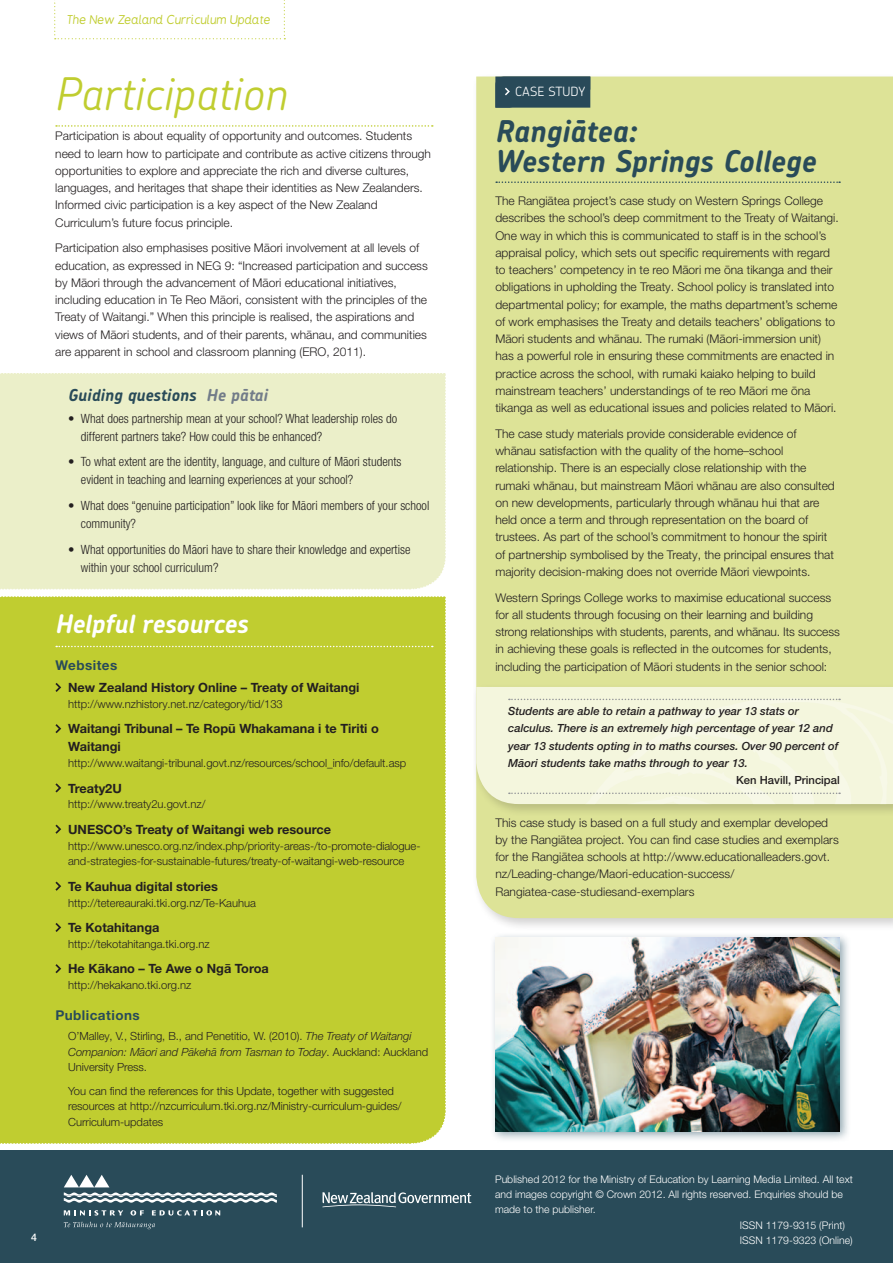
<style>
.page{position:relative;width:893px;height:1263px;background:#fff}
.page>*{position:absolute;margin:0;border:0;box-sizing:border-box;transform-origin:0 0}
.t1{font:italic 300 45px "Chevin Pro";letter-spacing:.01em;color:#c0cd30}
.t2{font:italic 700 30px/30px "Chevin Pro";color:#294b59}
.t3{font:italic 700 25.5px "Chevin Pro";letter-spacing:-.005em;color:#fff}
.t4{font:italic 700 16.5px "Chevin Pro";color:#294b59}
.t5{font:700 13.5px "Helvetica Neue LT Pro";letter-spacing:.03em;color:#294b59}
.t6{font:300 condensed 12.75px/18px "Helvetica Neue LT Pro";color:#231f20}
.t7{font:700 12.75px/18px "Helvetica Neue LT Pro";color:#231f20}
.t8{font:300 12.75px "Chevin Pro";letter-spacing:.01em;color:#fff}
.t9{font:300 12px/17.2px "Helvetica Neue LT Pro";color:#231f20}
.t10{font:italic 12px "B Preplay";color:#c0cd30}
.t11{font:300 11.25px/15.8px "Helvetica Neue LT Pro";letter-spacing:-.005em;color:#231f20}
.t12{font:italic 500 11.25px/17.2px "Helvetica Neue LT Pro";color:#231f20}
.t13{font:500 11.25px "Helvetica Neue LT Pro";color:#231f20}
.t14{font:300 10.5px/15px "Helvetica Neue LT Pro";color:#fff}
.t15{font:500 10.5px "Helvetica Neue LT Pro";color:#fff}
.s1{color:#727c89}
.s2{font-style:italic}
</style>
<div class="page">
<div style="left:0;top:1151px;width:893px;height:112px;background:#294b59"></div>
<svg style="left:64px;top:1222px;width:91px;height:7px"></svg>
<svg style="left:64px;top:1210px;width:59px;height:5px"></svg>
<svg style="left:131px;top:1210px;width:13px;height:5px"></svg>
<svg style="left:152px;top:1210px;width:68px;height:5px"></svg>
<svg style="left:64px;top:1175px;width:213px;height:28px"></svg>
<hr style="left:302px;top:1175px;width:1px;height:52px;background:#fff">
<svg style="left:54px;top:0;width:231px;height:39px"></svg>
<svg style="left:322px;top:1192px;width:149px;height:15px"></svg>
<svg style="left:56px;top:125px;width:377px;height:2px"></svg>
<svg style="left:0;top:373px;width:446px;height:771px;background:#ccd75d"></svg>
<div style="left:472px;top:73px;width:421px;height:858px;background:#231f20;opacity:.2"></div>
<div style="left:476px;top:77px;width:417px;height:841px;background:#dde397"></div>
<div style="left:472px;top:683px;width:421px;height:134px;background:#231f20;opacity:.2"></div>
<div style="left:476px;top:687px;width:417px;height:117px;background:#f4f6dd"></div>
<svg style="left:496px;top:181px;width:344px;height:2px"></svg>
<svg style="left:509px;top:698px;width:384px;height:106px;background:#f3f5de"></svg>
<div style="left:495px;top:77px;width:95px;height:31px;background:#294a59"></div>
<div style="left:490px;top:932px;width:361px;height:210px;background:#718c99;opacity:.75"></div>
<img style="left:495px;top:938px;width:345px;height:193px">
<p class="t10" style="left:67px;top:13px;width:205px">The New Zealand Curriculum Update</p>
<h1 class="t1" style="left:55px;top:64px;width:234px">Participation</h1>
<p class="t9" style="left:55px;top:127px;width:377px">Participation is about equality of opportunity and outcomes. Students need to learn how to participate and contribute as active citizens through opportunities to explore and appreciate the rich and diverse cultures, languages, and heritages that shape their identities as New Zealanders.<br>Informed civic participation is a key aspect of the New Zealand Curriculum’s future focus principle.</p>
<p class="t9" style="left:55px;top:239px;width:374px">Participation also emphasises positive Māori involvement at all levels of education, as expressed in NEG 9: “Increased participation and success by Māori through the advancement of Māori educational initiatives, including education in Te Reo Māori, consistent with the principles of the Treaty of Waitangi.” When this principle is realised, the aspirations and views of Māori students, and of their parents, whānau, and communities are apparent in school and classroom planning (ERO, 2011).</p>
<h3 class="t4" style="left:68px;top:384px;width:201px">Guiding questions <span class="s1">He pātai</span></h3>
<p class="t6" style="left:81px;top:409px;width:318px;text-indent:-13px">• What does partnership mean at your school? What leadership roles do different partners take? How could this be enhanced?</p>
<p class="t6" style="left:81px;top:453px;width:322px;text-indent:-13px">• To what extent are the identity, language, and culture of Māori students evident in teaching and learning experiences at your school?</p>
<p class="t6" style="left:81px;top:496px;width:350px;text-indent:-13px">• What does “genuine participation” look like for Māori members of your school community?</p>
<p class="t6" style="left:81px;top:540px;width:331px;text-indent:-13px">• What opportunities do Māori have to share their knowledge and expertise within your school curriculum?</p>
<h3 class="t3" style="left:55px;top:607px;width:195px">Helpful resources</h3>
<p class="t5" style="left:55px;top:656px;width:63px">Websites</p>
<p class="t7" style="left:68px;top:678px;width:293px">New Zealand History Online – Treaty of Waitangi</p>
<p class="t11" style="left:68px;top:696px;width:216px">http://www.nzhistory.net.nz/category/tid/133</p>
<p class="t7" style="left:68px;top:719px;width:312px">Waitangi Tribunal – Te Ropū Whakamana i te Tiriti o<br>Waitangi</p>
<p class="t11" style="left:68px;top:755px;width:340px">http://www.waitangi-tribunal.govt.nz/resources/school_info/default.asp</p>
<p class="t7" style="left:68px;top:778px;width:55px">Treaty2U</p>
<p class="t11" style="left:68px;top:796px;width:139px">http://www.treaty2u.govt.nz/</p>
<p class="t7" style="left:68px;top:820px;width:264px">UNESCO’s Treaty of Waitangi web resource</p>
<p class="t11" style="left:68px;top:837px;width:354px">http://www.unesco.org.nz/index.php/priority-areas-/to-promote-dialogue&shy;and-strategies-for-sustainable-futures/treaty-of-waitangi-web-resource</p>
<p class="t7" style="left:68px;top:877px;width:151px">Te Kauhua digital stories</p>
<p class="t11" style="left:68px;top:894px;width:189px">http://tetereauraki.tki.org.nz/Te-Kauhua</p>
<p class="t7" style="left:68px;top:918px;width:93px">Te Kotahitanga</p>
<p class="t11" style="left:68px;top:936px;width:143px">http://tekotahitanga.tki.org.nz</p>
<p class="t7" style="left:68px;top:959px;width:202px">He Kākano – Te Awe o Ngā Toroa</p>
<p class="t11" style="left:68px;top:977px;width:125px">http://hekakano.tki.org.nz</p>
<p class="t5" style="left:55px;top:1006px;width:86px">Publications</p>
<p class="t11" style="left:68px;top:1028px;width:361px">O’Malley, V., Stirling, B., and Penetitio, W. (2010). <span class="s2">The Treaty of Waitangi<br>Companion: Māori and Pākehā from Tasman to Today</span>. Auckland: Auckland<br>University Press.</p>
<p class="t11" style="left:68px;top:1082px;width:335px">You can find the references for this Update, together with suggested resources at http://nzcurriculum.tki.org.nz/Ministry-curriculum-guides/<br>Curriculum-updates</p>
<p class="t15" style="left:31px;top:1231px;width:7px">4</p>
<p class="t8" style="left:515px;top:83px;width:71px">CASE STUDY</p>
<h2 class="t2" style="left:495px;top:116px;width:322px">Rangiātea:<br>Western Springs College</h2>
<p class="t9" style="left:495px;top:192px;width:345px">The Rangiātea project’s case study on Western Springs College describes the school’s deep commitment to the Treaty of Waitangi.<br>One way in which this is communicated to staff is in the school’s appraisal policy, which sets out specific requirements with regard to teachers’ competency in te reo Māori me ōna tikanga and their obligations in upholding the Treaty. School policy is translated into departmental policy; for example, the maths department’s scheme of work emphasises the Treaty and details teachers’ obligations to Māori students and whānau. The rumaki (Māori-immersion unit) has a powerful role in ensuring these commitments are enacted in practice across the school, with rumaki kaiako helping to build mainstream teachers’ understandings of te reo Māori me ōna tikanga as well as educational issues and policies related to Māori.</p>
<p class="t9" style="left:495px;top:425px;width:341px">The case study materials provide considerable evidence of whānau satisfaction with the quality of the home–school relationship. There is an especially close relationship with the rumaki whānau, but mainstream Māori whānau are also consulted on new developments, particularly through whānau hui that are held once a term and through representation on the board of trustees. As part of the school’s commitment to honour the spirit of partnership symbolised by the Treaty, the principal ensures that majority decision-making does not override Māori viewpoints.</p>
<p class="t9" style="left:495px;top:588px;width:346px">Western Springs College works to maximise educational success for all students through focusing on their learning and building strong relationships with students, parents, and whānau. Its success in achieving these goals is reflected in the outcomes for students, including the participation of Māori students in the senior school:</p>
<p class="t12" style="left:508px;top:702px;width:332px">Students are able to retain a pathway to year 13 stats or calculus. There is an extremely high percentage of year 12 and year 13 students opting in to maths courses. Over 90 percent of Māori students take maths through to year 13.</p>
<p class="t13" style="left:736px;top:773px;width:105px">Ken Havill, Principal</p>
<p class="t9" style="left:495px;top:813px;width:345px">This case study is based on a full study and exemplar developed by the Rangiātea project. You can find case studies and exemplars for the Rangiātea schools at http://www.educationalleaders.govt. nz/Leading-change/Maori-education-success/ Rangiatea-case-studiesand-exemplars</p>
<p class="t14" style="left:495px;top:1171px;width:359px">Published 2012 for the Ministry of Education by Learning Media Limited. All text and images copyright © Crown 2012. All rights reserved. Enquiries should be made to the publisher.</p>
<p class="t14" style="left:740px;top:1218px;width:114px">ISSN 1179-9315 (Print)<br>ISSN 1179-9323 (Online)</p>
</div>
